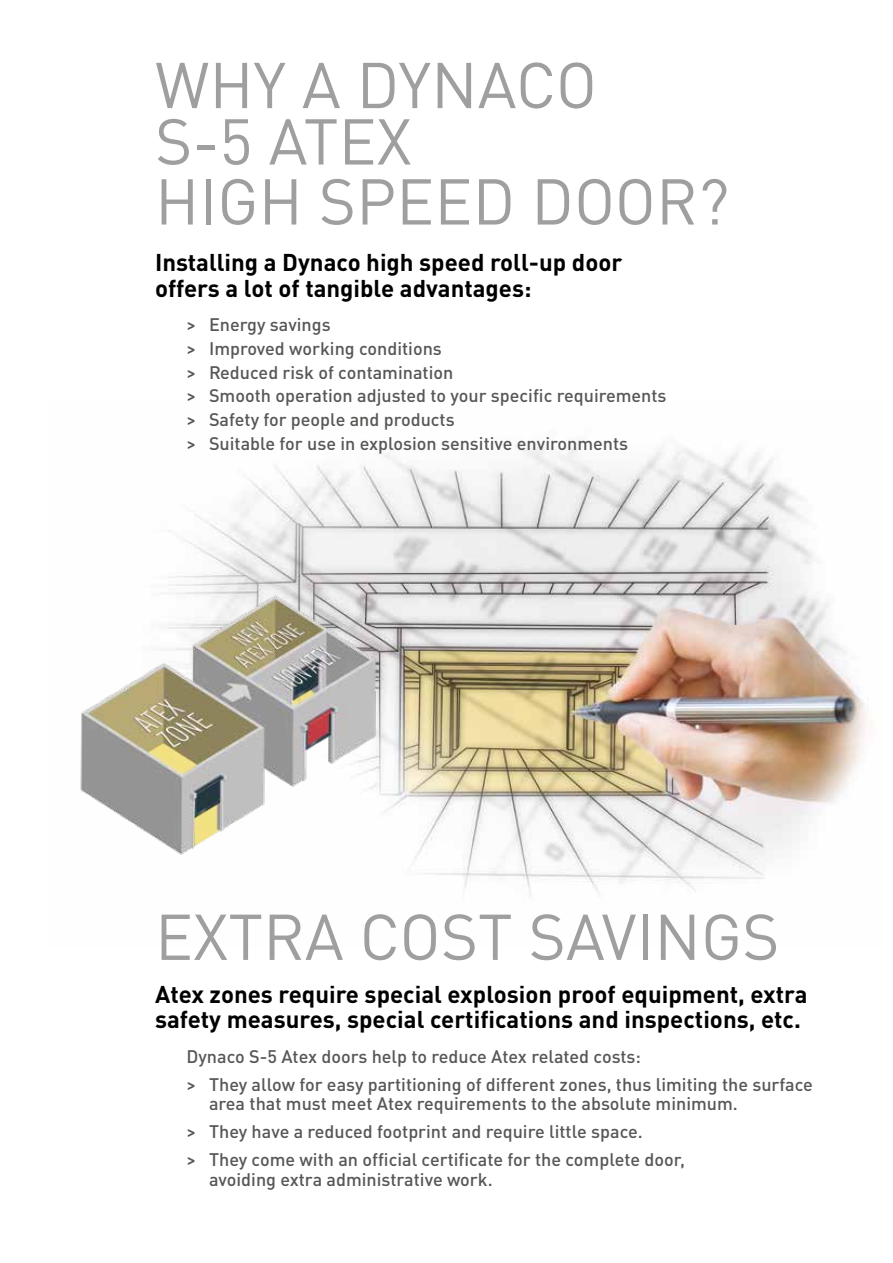
<style>
.page{position:relative;width:893px;height:1263px;background:#fff}
.page>*{position:absolute;margin:0;border:0;box-sizing:border-box;transform-origin:0 0}
.t1{font:63.6px/58.2px "DINOT";color:#9f9f9f}
.t2{font:700 24px/25.5px "DINOT";color:#000}
.t3{font:500 18px/23.7px "DINOT";color:#575756}
</style>
<div class="page">
<img style="left:168px;top:443px;width:699px;height:453px">
<img style="left:80px;top:583px;width:354px;height:293px">
<h1 class="t1" style="left:155px;top:55px;width:576px">WHY A DYNACO<br>S-5 ATEX<br>HIGH SPEED DOOR?</h1>
<h2 class="t2" style="left:155px;top:249px;width:469px">Installing a Dynaco high speed roll-up door offers a lot of tangible advantages:</h2>
<p class="t3" style="left:187px;top:312px;width:482px">&gt; Energy savings<br>&gt; Improved working conditions<br>&gt; Reduced risk of contamination<br>&gt; Smooth operation adjusted to your specific requirements &gt; Safety for people and products<br>&gt; Suitable for use in explosion sensitive environments</p>
<h1 class="t1" style="left:155px;top:907px;width:626px">EXTRA COST SAVINGS</h1>
<h2 class="t2" style="left:155px;top:981px;width:654px">Atex zones require special explosion proof equipment, extra safety measures, special certifications and inspections, etc.</h2>
<p class="t3" style="left:187px;top:1042px;width:628px;line-height:28px">Dynaco S-5 Atex doors help to reduce Atex related costs:<br>&gt; They allow for easy partitioning of different zones, thus limiting the surface</p>
<p class="t3" style="left:187px;top:1089px;width:553px;line-height:28px;text-indent:22px">area that must meet Atex requirements to the absolute minimum. &gt; They have a reduced footprint and require little space.<br>&gt; They come with an official certificate for the complete door,</p>
<p class="t3" style="left:209px;top:1167px;width:285px">avoiding extra administrative work.</p>
</div>
